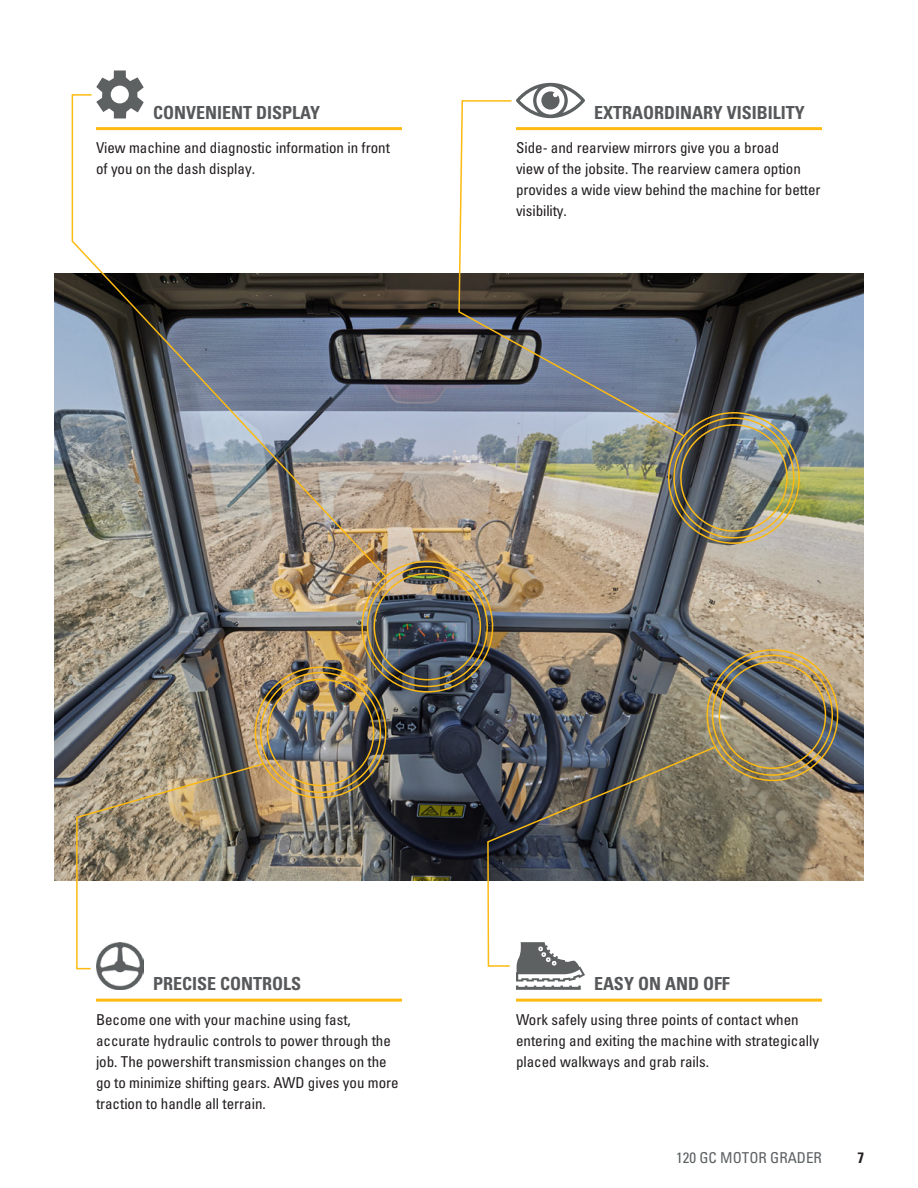
<style>
.page{position:relative;width:918px;height:1188px;background:#fff}
.page>*{position:absolute;margin:0;border:0;box-sizing:border-box;transform-origin:0 0}
.t1{font:18px "Univers LTCYR 67 Bold Cond";color:#57585a}
.t2{font:condensed 15px/21px "Univers LTCYR 57";color:#231f20}
.t3{font:condensed 15px "Univers LTCYR 57";color:#5d6163}
.t4{font:15px "Univers LTCYR 67 Bold Cond";color:#231f20}
</style>
<div class="page">
<img style="left:54px;top:273px;width:810px;height:607px">
<hr style="left:96px;top:127px;width:306px;height:3px;background:#fcba13">
<svg style="left:96px;top:71px;width:48px;height:22px"></svg>
<hr style="left:516px;top:127px;width:306px;height:3px;background:#fcba13">
<svg style="left:517px;top:83px;width:67px;height:16px"></svg>
<hr style="left:96px;top:999px;width:306px;height:3px;background:#fcba13">
<img style="left:96px;top:970px;width:48px;height:20px">
<hr style="left:516px;top:999px;width:306px;height:3px;background:#fcba13">
<svg style="left:516px;top:968px;width:69px;height:22px"></svg>
<img style="left:71px;top:93px;width:317px;height:486px">
<div style="left:367px;top:566px;width:121px;height:121px;border:2px solid #fcba13;border-radius:50%"></div>
<div style="left:374px;top:573px;width:107px;height:107px;border:2px solid #fcba13;border-radius:50%"></div>
<svg style="left:486px;top:745px;width:231px;height:223px"></svg>
<div style="left:712px;top:655px;width:121px;height:121px;border:2px solid #fcba13;border-radius:50%"></div>
<div style="left:719px;top:661px;width:107px;height:108px;border:2px solid #fcba13;border-radius:50%"></div>
<svg style="left:458px;top:99px;width:228px;height:339px"></svg>
<div style="left:673px;top:417px;width:122px;height:122px;border:2px solid #fcba13;border-radius:50%"></div>
<div style="left:680px;top:424px;width:108px;height:108px;border:2px solid #fcba13;border-radius:50%"></div>
<svg style="left:75px;top:762px;width:190px;height:208px"></svg>
<div style="left:260px;top:672px;width:121px;height:121px;border:2px solid #fcba13;border-radius:50%"></div>
<div style="left:267px;top:679px;width:107px;height:107px;border:2px solid #fcba13;border-radius:50%"></div>
<p class="t1" style="left:153px;top:101px;width:169px">CONVENIENT DISPLAY</p>
<p class="t2" style="left:96px;top:137px;width:295px">View machine and diagnostic information in front of you on the dash display.</p>
<p class="t1" style="left:594px;top:101px;width:212px">EXTRAORDINARY VISIBILITY</p>
<p class="t2" style="left:516px;top:137px;width:306px">Side- and rearview mirrors give you a broad<br>view of the jobsite. The rearview camera option provides a wide view behind the machine for better visibility.</p>
<p class="t1" style="left:153px;top:973px;width:150px">PRECISE CONTROLS</p>
<p class="t2" style="left:96px;top:1008px;width:304px">Become one with your machine using fast, accurate hydraulic controls to power through the job. The powershift transmission changes on the go to minimize shifting gears. AWD gives you more traction to handle all terrain.</p>
<p class="t1" style="left:594px;top:973px;width:137px">EASY ON AND OFF</p>
<p class="t2" style="left:516px;top:1008px;width:305px">Work safely using three points of contact when entering and exiting the machine with strategically placed walkways and grab rails.</p>
<p class="t3" style="left:676px;top:1148px;width:147px">120 GC MOTOR GRADER</p>
<p class="t4" style="left:857px;top:1148px;width:8px">7</p>
</div>
